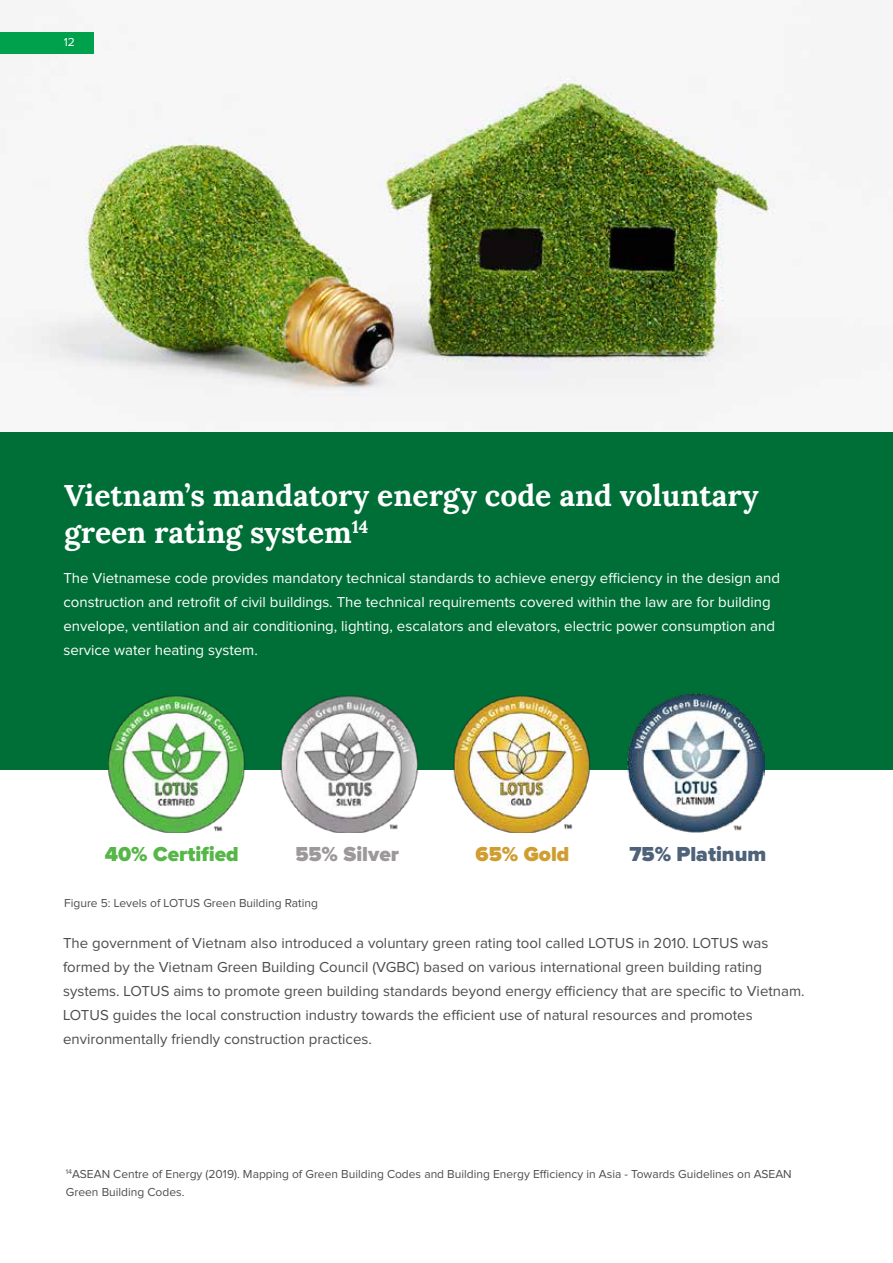
<style>
.page{position:relative;width:893px;height:1263px;background:#fff}
.page>*{position:absolute;margin:0;border:0;box-sizing:border-box;transform-origin:0 0}
.t1{font:700 30px/37.5px "Lora";color:#fff}
.t2{font:900 21px "Proxima Nova";color:#56b647}
.t3{font:900 21px "Proxima Nova";color:#4e627a}
.t4{font:900 21px "Proxima Nova";color:#9d999b}
.t5{font:900 21px "Proxima Nova";color:#cf9d30}
.t6{font:15px/24px "Proxima Nova";color:#4d4d4f}
.t7{font:15px/24px "Proxima Nova";color:#fff}
.t8{font:12px/18px "Proxima Nova";color:#4d4d4f}
.t9{font:12px "Proxima Nova";color:#fff}
</style>
<div class="page">
<img style="left:0;top:53px;width:776px;height:345px">
<div style="left:0;top:432px;width:893px;height:338px;background:#006f37"></div>
<img style="left:109px;top:693px;width:656px;height:139px">
<div style="left:0;top:32px;width:94px;height:21px;background:#00a14d"></div>
<p class="t9" style="left:64px;top:36px;width:13px">12</p>
<h1 class="t1" style="left:64px;top:474px;width:696px">Vietnam’s mandatory energy code and voluntary green rating system<sup>14</sup></h1>
<p class="t7" style="left:63px;top:566px;width:718px">The Vietnamese code provides mandatory technical standards to achieve energy efficiency in the design and construction and retrofit of civil buildings. The technical requirements covered within the law are for building envelope, ventilation and air conditioning, lighting, escalators and elevators, electric power consumption and service water heating system.</p>
<h2 class="t2" style="left:105px;top:844px;width:136px">40% Certified</h2>
<h2 class="t4" style="left:295px;top:844px;width:105px">55% Silver</h2>
<h2 class="t5" style="left:476px;top:844px;width:95px">65% Gold</h2>
<h2 class="t3" style="left:629px;top:844px;width:138px">75% Platinum</h2>
<p class="t8" style="left:64px;top:894px;width:255px">Figure 5: Levels of LOTUS Green Building Rating</p>
<p class="t6" style="left:63px;top:932px;width:743px">The government of Vietnam also introduced a voluntary green rating tool called LOTUS in 2010. LOTUS was formed by the Vietnam Green Building Council (VGBC) based on various international green building rating systems. LOTUS aims to promote green building standards beyond energy efficiency that are specific to Vietnam.<br>LOTUS guides the local construction industry towards the efficient use of natural resources and promotes environmentally friendly construction practices.</p>
<p class="t8" style="left:66px;top:1165px;width:727px"><sup>14</sup>ASEAN Centre of Energy (2019). Mapping of Green Building Codes and Building Energy Efficiency in Asia - Towards Guidelines on ASEAN<br>Green Building Codes.</p>
</div>
